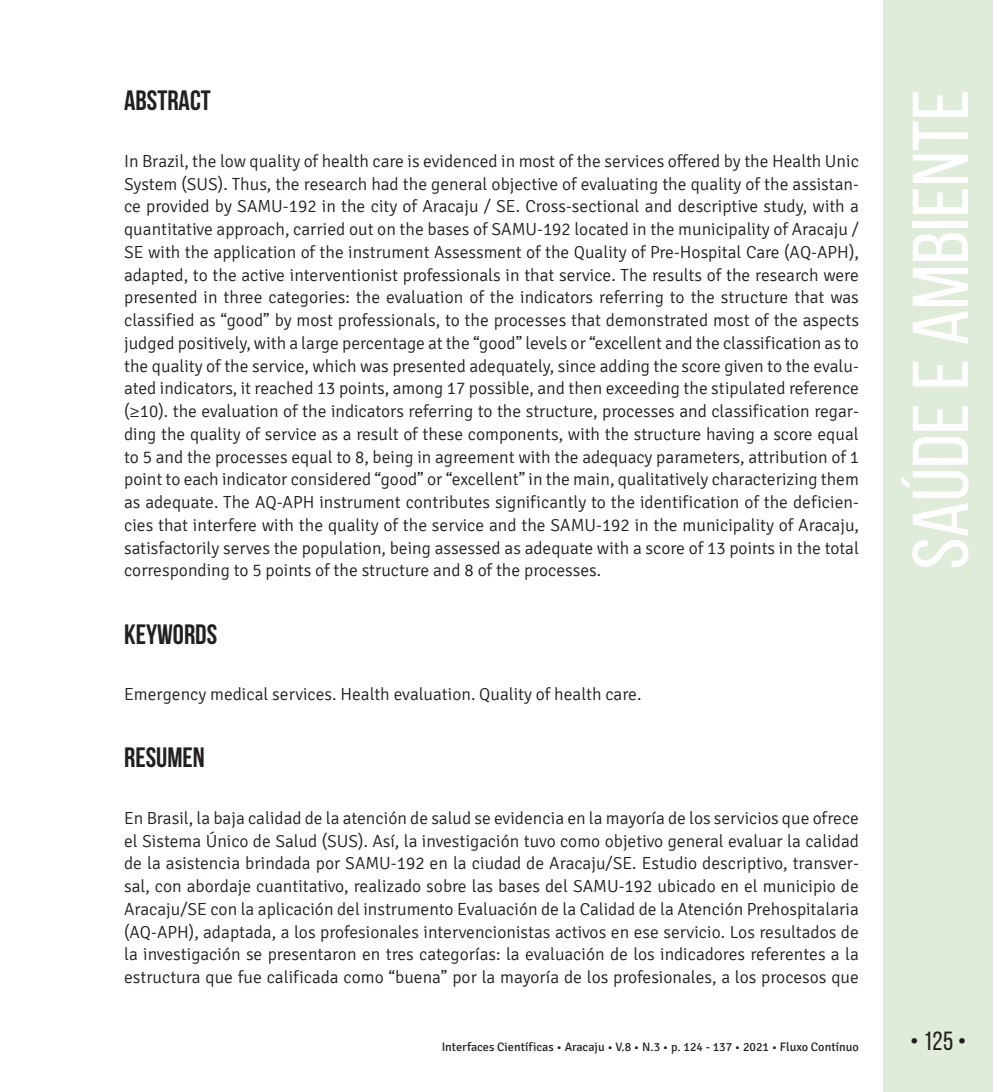
<style>
.page{position:relative;width:993px;height:1092px;background:#fff}
.page>*{position:absolute;margin:0;border:0;box-sizing:border-box;transform-origin:0 0}
.t1{font:78.75px "Bebas Neue";color:#fff;scale:1.09 1}
.t2{font:700 28px "Bebas Neue";color:#231f20}
.t3{font:26.25px "Bebas Neue";color:#231f20}
.t4{font:300 17.5px/22.8px "Signika";color:#231f20;text-align:justify}
.t5{font:12.25px "Signika";color:#231f20}
.s1{font-family:"Myriad Pro";font-weight:400}
</style>
<div class="page">
<div style="left:883px;top:0;width:109px;height:1091px;background:#deecd9"></div>
<h2 class="t2" style="left:124px;top:85px;width:88px">ABSTRACT</h2>
<p class="t4" style="left:124px;top:150px;width:736px">In Brazil, the low quality of health care is evidenced in most of the services offered by the Health Unic System (SUS). Thus, the research had the general objective of evaluating the quality of the assistan&shy;ce provided by SAMU-192 in the city of Aracaju / SE. Cross-sectional and descriptive study, with a quantitative approach, carried out on the bases of SAMU-192 located in the municipality of Aracaju / SE with the application of the instrument Assessment of the Quality of Pre-Hospital Care (AQ-APH), adapted, to the active interventionist professionals in that service. The results of the research were presented in three categories: the evaluation of the indicators referring to the structure that was classified as “good” by most professionals, to the processes that demonstrated most of the aspects judged positively, with a large percentage at the “good” levels or “excellent and the classification as to the quality of the service, which was presented adequately, since adding the score given to the evalu&shy;ated indicators, it reached 13 points, among 17 possible, and then exceeding the stipulated reference (<span class="s1">≥</span>10). the evaluation of the indicators referring to the structure, processes and classification regar&shy;ding the quality of service as a result of these components, with the structure having a score equal to 5 and the processes equal to 8, being in agreement with the adequacy parameters, attribution of 1 point to each indicator considered “good” or “excellent” in the main, qualitatively characterizing them as adequate. The AQ-APH instrument contributes significantly to the identification of the deficien&shy;cies that interfere with the quality of the service and the SAMU-192 in the municipality of Aracaju, satisfactorily serves the population, being assessed as adequate with a score of 13 points in the total corresponding to 5 points of the structure and 8 of the processes.</p>
<h2 class="t2" style="left:124px;top:618px;width:94px">KEYWORDS</h2>
<p class="t4" style="left:124px;top:683px;width:518px">Emergency medical services. Health evaluation. Quality of health care.</p>
<h2 class="t2" style="left:124px;top:742px;width:82px">RESUMEN</h2>
<p class="t4" style="left:124px;top:806px;width:736px">En Brasil, la baja calidad de la atención de salud se evidencia en la mayoría de los servicios que ofrece el Sistema Único de Salud (SUS). Así, la investigación tuvo como objetivo general evaluar la calidad de la asistencia brindada por SAMU-192 en la ciudad de Aracaju/SE. Estudio descriptivo, transver&shy;sal, con abordaje cuantitativo, realizado sobre las bases del SAMU-192 ubicado en el municipio de Aracaju/SE con la aplicación del instrumento Evaluación de la Calidad de la Atención Prehospitalaria (AQ-APH), adaptada, a los profesionales intervencionistas activos en ese servicio. Los resultados de la investigación se presentaron en tres categorías: la evaluación de los indicadores referentes a la estructura que fue calificada como “buena” por la mayoría de los profesionales, a los procesos que</p>
<h1 class="t1" style="left:897px;top:569px;width:442px;rotate:-90deg">Saúde e Ambiente</h1>
<p class="t5" style="left:441px;top:1040px;width:418px">Interfaces Científicas • Aracaju • V.8 • N.3 • p. 124 - 137 • 2021 • Fluxo Contínuo</p>
<h3 class="t3" style="left:909px;top:1026px;width:58px">• 125 •</h3>
</div>
